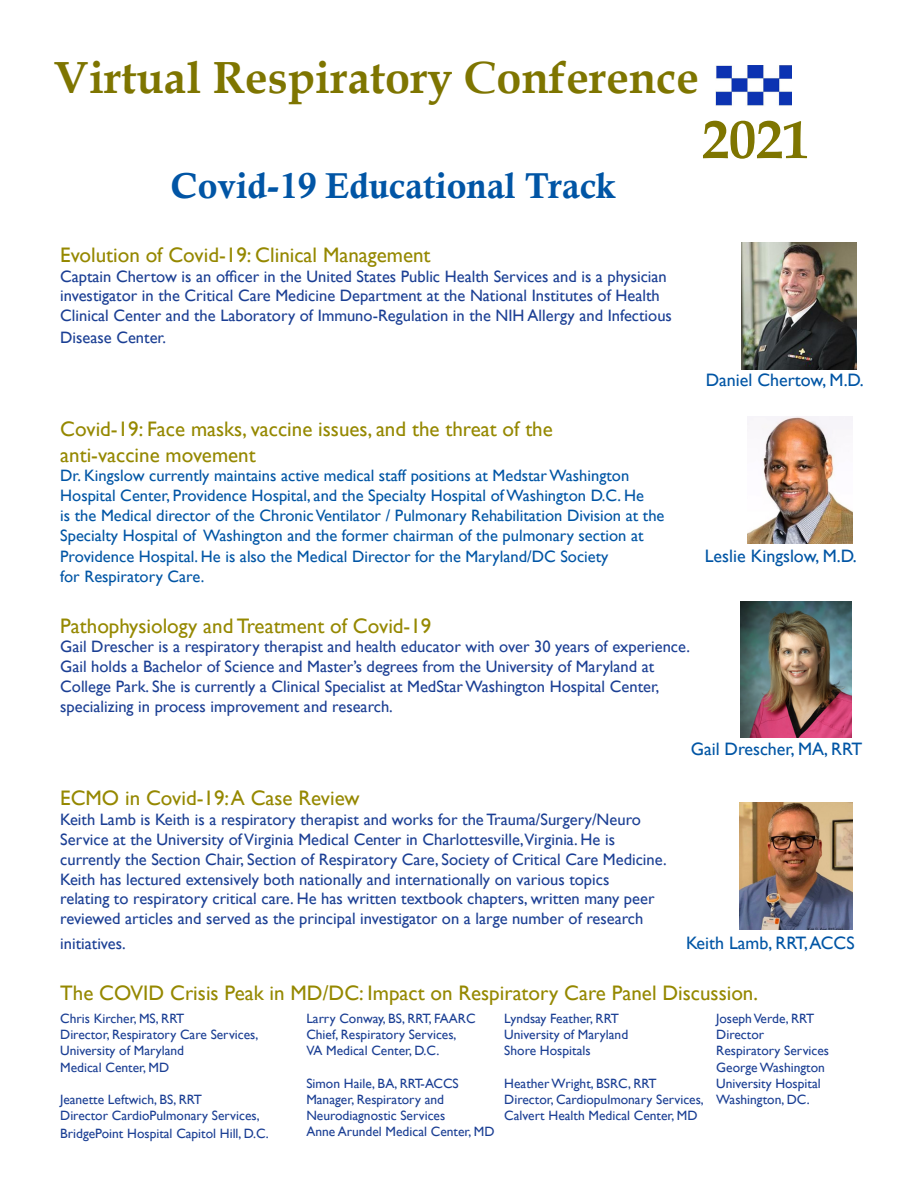
<style>
.page{position:relative;width:918px;height:1188px;background:#fff}
.page>*{position:absolute;margin:0;border:0;box-sizing:border-box;transform-origin:0 0}
.t1{font:700 54px "Book Antiqua";color:#7e7500}
.t2{font:700 45px "Book Antiqua";color:#7e7500}
.t3{font:36px "Calis MT Bol";color:#0155a5}
.t4{font:21px/25.2px "Gill Sans";color:#958800}
.t5{font:18px "Gill Sans";color:#0155a5}
.t6{font:16.5px/19.8px "Gill Sans";color:#1b3f94}
.t7{font:16.5px "Gill Sans";color:#0155a5}
.t8{font:13.5px/16.2px "Gill Sans";color:#1b3f94}
</style>
<div class="page">
<img style="left:742px;top:242px;width:114px;height:127px">
<img style="left:748px;top:416px;width:105px;height:127px">
<img style="left:740px;top:601px;width:112px;height:136px">
<img style="left:739px;top:803px;width:114px;height:127px">
<img style="left:716px;top:65px;width:75px;height:41px">
<p class="t2" style="left:54px;top:47px;width:646px">Virtual Respiratory Conference</p>
<p class="t3" style="left:171px;top:165px;width:446px">Covid-19 Educational Track</p>
<p class="t4" style="left:60px;top:243px;width:372px">Evolution of Covid-19: Clinical Management</p>
<p class="t6" style="left:60px;top:267px;width:608px">Captain Chertow is an officer in the United States Public Health Services and is a physician</p>
<p class="t6" style="left:60px;top:286px;width:601px">investigator in the Critical Care Medicine Department at the National Institutes of Health</p>
<p class="t6" style="left:60px;top:306px;width:613px">Clinical Center and the Laboratory of Immuno-Regulation in the NIH Allergy and Infectious</p>
<p class="t6" style="left:60px;top:328px;width:107px">Disease Center.</p>
<p class="t1" style="left:702px;top:103px;width:109px">2021</p>
<p class="t5" style="left:706px;top:370px;width:160px">Daniel Chertow, M.D.</p>
<p class="t4" style="left:60px;top:417px;width:494px">Covid-19: Face masks, vaccine issues, and the threat of the anti-vaccine movement</p>
<p class="t7" style="left:60px;top:466px;width:571px">Dr. Kingslow currently maintains active medical staff positions at Medstar Washington</p>
<p class="t7" style="left:60px;top:486px;width:585px">Hospital Center, Providence Hospital, and the Specialty Hospital of Washington D.C. He</p>
<p class="t7" style="left:60px;top:506px;width:606px">is the Medical director of the Chronic Ventilator / Pulmonary Rehabilitation Division at the</p>
<p class="t7" style="left:60px;top:526px;width:585px">Specialty Hospital of Washington and the former chairman of the pulmonary section at</p>
<p class="t7" style="left:60px;top:547px;width:550px">Providence Hospital. He is also the Medical Director for the Maryland/DC Society</p>
<p class="t5" style="left:705px;top:546px;width:154px">Leslie Kingslow, M.D.</p>
<p class="t7" style="left:60px;top:567px;width:146px">for Respiratory Care.</p>
<p class="t4" style="left:60px;top:613px;width:373px">Pathophysiology and Treatment of Covid-19</p>
<p class="t6" style="left:60px;top:637px;width:631px">Gail Drescher is a respiratory therapist and health educator with over 30 years of experience.</p>
<p class="t6" style="left:60px;top:657px;width:601px">Gail holds a Bachelor of Science and Master’s degrees from the University of Maryland at<br>College Park. She is currently a Clinical Specialist at MedStar Washington Hospital Center, specializing in process improvement and research.</p>
<p class="t5" style="left:691px;top:739px;width:173px">Gail Drescher, MA, RRT</p>
<p class="t4" style="left:60px;top:786px;width:301px">ECMO in Covid-19: A Case Review</p>
<p class="t6" style="left:60px;top:810px;width:582px">Keith Lamb is Keith is a respiratory therapist and works for the Trauma/Surgery/Neuro</p>
<p class="t6" style="left:60px;top:830px;width:556px">Service at the University of Virginia Medical Center in Charlottesville,Virginia. He is</p>
<p class="t6" style="left:60px;top:850px;width:608px">currently the Section Chair, Section of Respiratory Care, Society of Critical Care Medicine.</p>
<p class="t6" style="left:60px;top:870px;width:551px">Keith has lectured extensively both nationally and internationally on various topics</p>
<p class="t6" style="left:60px;top:889px;width:596px">relating to respiratory critical care. He has written textbook chapters, written many peer</p>
<p class="t6" style="left:60px;top:909px;width:585px">reviewed articles and served as the principal investigator on a large number of research</p>
<p class="t6" style="left:60px;top:934px;width:67px">initiatives.</p>
<p class="t5" style="left:686px;top:933px;width:170px">Keith Lamb, RRT, ACCS</p>
<p class="t4" style="left:60px;top:981px;width:699px">The COVID Crisis Peak in MD/DC: Impact on Respiratory Care Panel Discussion.</p>
<p class="t8" style="left:60px;top:1011px;width:126px">Chris Kircher, MS, RRT</p>
<p class="t8" style="left:60px;top:1027px;width:200px">Director, Respiratory Care Services,</p>
<p class="t8" style="left:60px;top:1043px;width:125px">University of Maryland</p>
<p class="t8" style="left:60px;top:1059px;width:110px">Medical Center, MD</p>
<p class="t8" style="left:60px;top:1092px;width:201px">Jeanette Leftwich, BS, RRT<br>Director CardioPulmonary Services,</p>
<p class="t8" style="left:60px;top:1126px;width:210px">BridgePoint Hospital Capitol Hill, D.C.</p>
<p class="t8" style="left:306px;top:1011px;width:171px">Larry Conway, BS, RRT, FAARC</p>
<p class="t8" style="left:306px;top:1027px;width:152px">Chief, Respiratory Services,</p>
<p class="t8" style="left:306px;top:1043px;width:135px">VA Medical Center, D.C.</p>
<p class="t8" style="left:306px;top:1076px;width:154px">Simon Haile, BA, RRT-ACCS<br>Manager, Respiratory and</p>
<p class="t8" style="left:306px;top:1108px;width:190px">Neurodiagnostic Services<br>Anne Arundel Medical Center, MD</p>
<p class="t8" style="left:504px;top:1011px;width:125px">Lyndsay Feather, RRT<br>University of Maryland<br>Shore Hospitals</p>
<p class="t8" style="left:504px;top:1076px;width:201px">Heather Wright, BSRC, RRT<br>Director, Cardiopulmonary Services,</p>
<p class="t8" style="left:504px;top:1108px;width:195px">Calvert Health Medical Center, MD</p>
<p class="t8" style="left:716px;top:1011px;width:100px">Joseph Verde, RRT</p>
<p class="t8" style="left:716px;top:1027px;width:49px">Director</p>
<p class="t8" style="left:716px;top:1043px;width:114px">Respiratory Services<br>George Washington</p>
<p class="t8" style="left:716px;top:1076px;width:106px">University Hospital</p>
<p class="t8" style="left:716px;top:1092px;width:95px">Washington, DC.</p>
</div>
